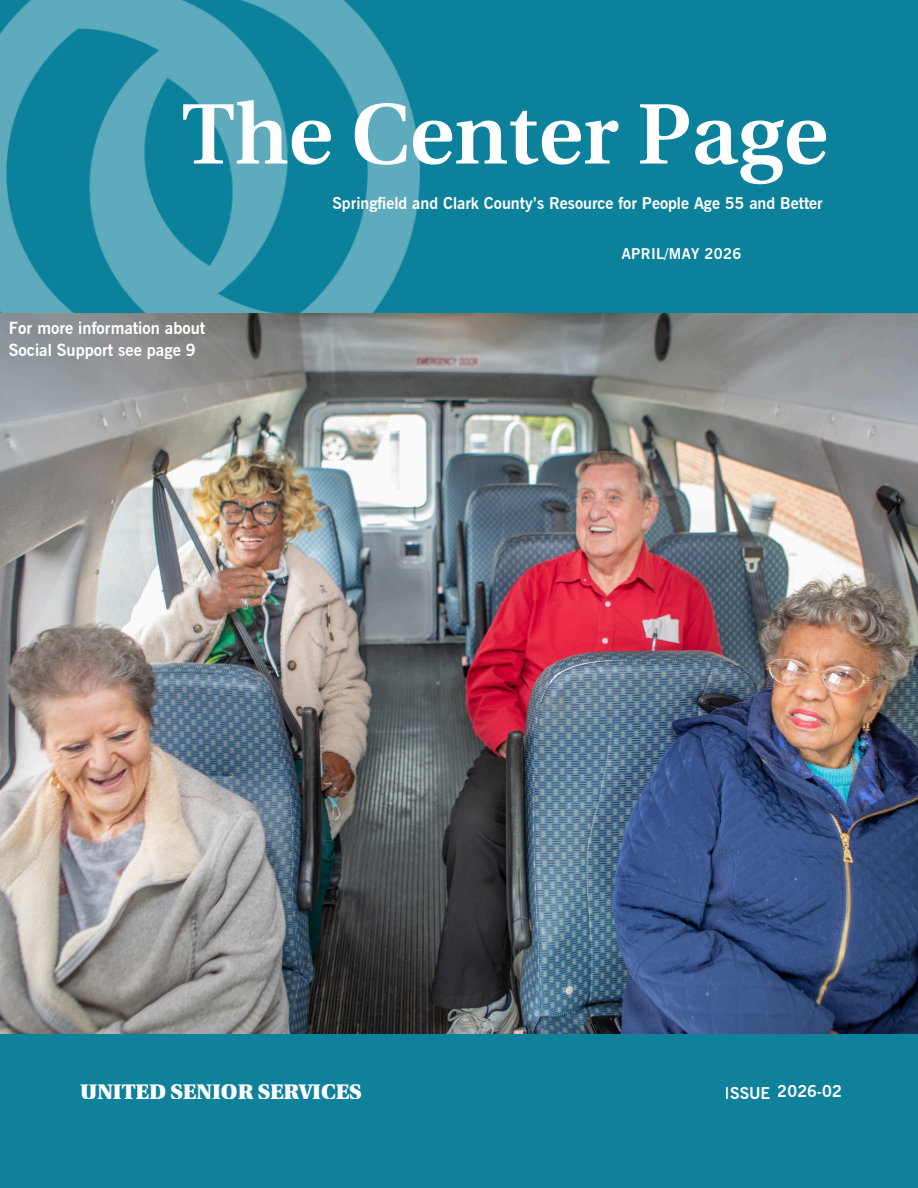
<style>
.page{position:relative;width:918px;height:1188px;background:#fff}
.page>*{position:absolute;margin:0;border:0;box-sizing:border-box;transform-origin:0 0}
.t1{font:600 85.65px "Utopia";color:#fff}
.t2{font:900 21px "Utopia";color:#fff}
.t3{font:700 16.5px/22.5px "News Gothic BT";color:#fff}
.t4{font:700 16.2px "News Gothic BT";color:#fff}
.t5{font:700 14.7px "News Gothic BT";letter-spacing:.025em;color:#fff}
</style>
<div class="page">
<div style="left:0;top:1027px;width:918px;height:161px;background:#10819b"></div>
<div style="left:0;top:0;width:918px;height:320px;background:#0c819b"></div>
<img style="left:0;top:0;width:419px;height:314px">
<img style="left:0;top:314px;width:918px;height:720px">
<h1 class="t1" style="left:182px;top:86px;width:647px">The Center Page</h1>
<p class="t4" style="left:333px;top:193px;width:492px">Springfield and Clark County’s Resource for People Age 55 and Better</p>
<p class="t5" style="left:622px;top:245px;width:121px">APRIL/MAY 2026</p>
<h3 class="t3" style="left:9px;top:317px;width:198px">For more information about<br>Social Support see page 9</h3>
<p class="t2" style="left:80px;top:1079px;width:283px">UNITED SENIOR SERVICES</p>
<p class="t4" style="left:778px;top:1082px;width:65px">2026-02</p>
<p class="t4" style="left:725px;top:1083px;width:47px">ISSUE</p>
</div>
